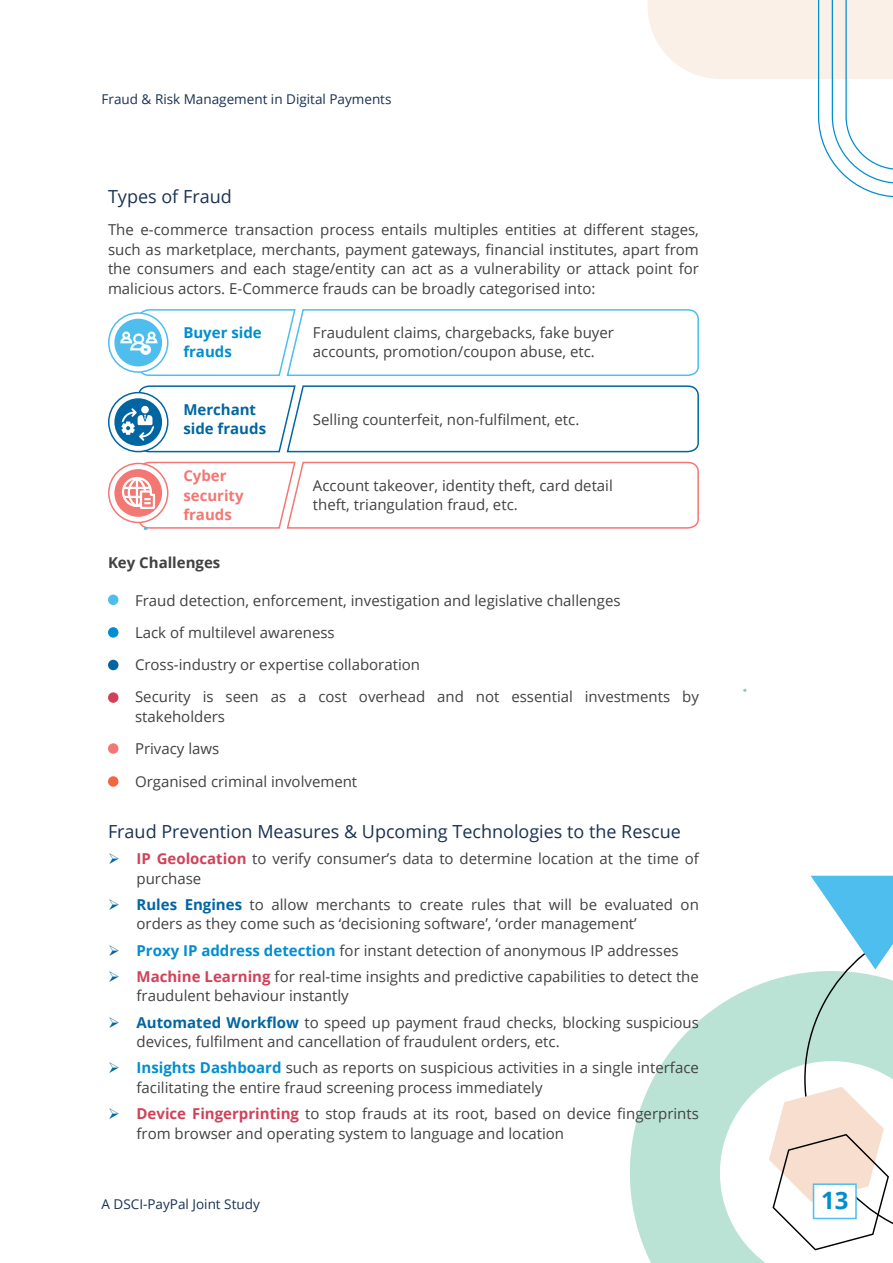
<style>
.page{position:relative;width:893px;height:1263px;background:#fff}
.page>*{position:absolute;margin:0;border:0;box-sizing:border-box;transform-origin:0 0}
.t1{font:700 24px "Open Sans";color:#008ed0}
.t2{font:18px "Open Sans";color:#1a3153}
.t3{font:15px/19.5px "Open Sans";color:#414042}
.t4{font:700 15px/19.5px "Open Sans";color:#f37773}
.t5{font:700 15px/19.5px "Open Sans";color:#0066a2}
.t6{font:700 15px/19.5px "Open Sans";color:#008ed0}
.t7{font:700 15px "Open Sans";color:#414042}
.t8{font:13.5px "Open Sans";color:#1a3153}
.s1{font-weight:700;color:#d1425a}
.s2{font-weight:700;color:#0066a2}
.s3{font-weight:700;color:#008ed0}
</style>
<div class="page">
<svg style="left:647px;top:0;width:246px;height:197px"></svg>
<svg style="left:630px;top:981px;width:187px;height:282px;fill:#bae3d6"></svg>
<svg style="left:769px;top:876px;width:124px;height:374px"></svg>
<div style="left:813px;top:1183px;width:44px;height:36px;background:#fff;border:2px solid #4dbeed"></div>
<svg style="left:109px;top:393px;width:59px;height:59px"></svg>
<div style="left:114px;top:398px;width:48px;height:48px;background:#0066a2;border-radius:50%"></div>
<svg style="left:109px;top:313px;width:59px;height:59px"></svg>
<svg style="left:109px;top:463px;width:59px;height:59px"></svg>
<svg style="left:114px;top:319px;width:48px;height:47px"></svg>
<div style="left:114px;top:469px;width:48px;height:48px;background:#f37773;border-radius:50%"></div>
<svg style="left:119px;top:309px;width:580px;height:67px"></svg>
<svg style="left:121px;top:461px;width:578px;height:69px"></svg>
<svg style="left:121px;top:385px;width:578px;height:68px"></svg>
<div style="left:108px;top:595px;width:10px;height:10px;background:#4dbeed;border-radius:50%"></div>
<div style="left:108px;top:627px;width:10px;height:11px;background:#008ed0;border-radius:50%"></div>
<div style="left:108px;top:660px;width:10px;height:10px;background:#0066a2;border-radius:50%"></div>
<div style="left:108px;top:692px;width:10px;height:11px;background:#d1425a;border-radius:50%"></div>
<div style="left:108px;top:743px;width:10px;height:11px;background:#f37773;border-radius:50%"></div>
<div style="left:108px;top:776px;width:10px;height:11px;background:#f26541;border-radius:50%"></div>
<p class="t8" style="left:102px;top:90px;width:291px">Fraud &amp; Risk Management in Digital Payments</p>
<p class="t2" style="left:108px;top:184px;width:125px">Types of Fraud</p>
<p class="t3" style="left:108px;top:219px;width:592px;text-align:justify">The e-commerce transaction process entails multiples entities at different stages, such as marketplace, merchants, payment gateways, financial institutes, apart from the consumers and each stage/entity can act as a vulnerability or attack point for malicious actors. E-Commerce frauds can be broadly categorised into:</p>
<p class="t6" style="left:183px;top:322px;width:80px">Buyer side frauds</p>
<p class="t5" style="left:183px;top:399px;width:84px">Merchant side frauds</p>
<p class="t4" style="left:183px;top:466px;width:62px">Cyber security frauds</p>
<p class="t7" style="left:108px;top:552px;width:114px">Key Challenges</p>
<p class="t3" style="left:313px;top:322px;width:303px">Fraudulent claims, chargebacks, fake buyer accounts, promotion/coupon abuse, etc.</p>
<p class="t3" style="left:313px;top:409px;width:268px">Selling counterfeit, non-fulfilment, etc.</p>
<p class="t3" style="left:313px;top:475px;width:301px">Account takeover, identity theft, card detail theft, triangulation fraud, etc.</p>
<p class="t3" style="left:135px;top:584px;width:565px;line-height:32.2px;text-indent:-27px">• Fraud detection, enforcement, investigation and legislative challenges<br>Lack of multilevel awareness<br>Cross-industry or expertise collaboration<br>Security is seen as a cost overhead and not essential investments by</p>
<p class="t3" style="left:135px;top:700px;width:224px;line-height:32.2px">stakeholders<br>Privacy laws<br>Organised criminal involvement</p>
<p class="t2" style="left:108px;top:819px;width:574px">Fraud Prevention Measures &amp; Upcoming Technologies to the Rescue</p>
<p class="t3" style="left:137px;top:849px;width:564px"><span class="s1">IP Geolocation</span> to verify consumer’s data to determine location at the time of purchase</p>
<p class="t3" style="left:137px;top:894px;width:564px"><span class="s2">Rules Engines</span> to allow merchants to create rules that will be evaluated on orders as they come such as ‘decisioning software’, ‘order management’</p>
<p class="t3" style="left:137px;top:937px;width:564px;line-height:26.2px"><span class="s3">Proxy IP address detection</span> for instant detection of anonymous IP addresses<br><span class="s1">Machine Learning</span> for real-time insights and predictive capabilities to detect the</p>
<p class="t3" style="left:137px;top:982px;width:564px;line-height:26.2px">fraudulent behaviour instantly<br><span class="s2">Automated Workflow</span> to speed up payment fraud checks, blocking suspicious</p>
<p class="t3" style="left:137px;top:1028px;width:564px;line-height:26.2px">devices, fulfilment and cancellation of fraudulent orders, etc.<br><span class="s3">Insights Dashboard</span> such as reports on suspicious activities in a single interface</p>
<p class="t3" style="left:137px;top:1074px;width:564px;line-height:26.2px">facilitating the entire fraud screening process immediately<br><span class="s1">Device Fingerprinting</span> to stop frauds at its root, based on device fingerprints</p>
<p class="t3" style="left:137px;top:1123px;width:429px">from browser and operating system to language and location</p>
<p class="t8" style="left:102px;top:1195px;width:160px">A DSCI-PayPal Joint Study</p>
<h1 class="t1" style="left:821px;top:1183px;width:29px">13</h1>
</div>
